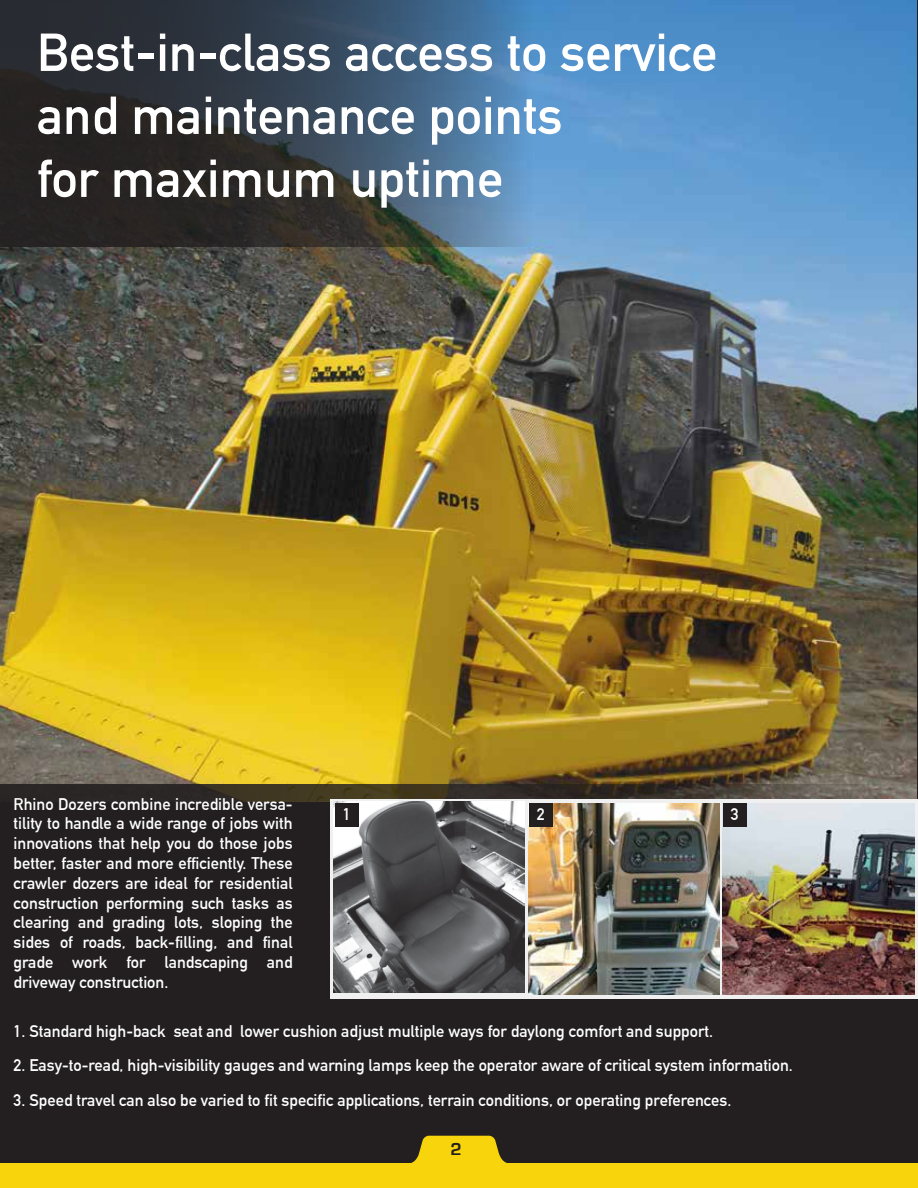
<style>
.page{position:relative;width:918px;height:1188px;background:#231f20}
.page>*{position:absolute;margin:0;border:0;box-sizing:border-box;transform-origin:0 0}
.t1{font:700 52.5px/63px "DIN Alternate";color:#fff}
.t2{font:700 18px "Eurostile";color:#231f20}
.t3{font:700 16.5px/19.8px "DIN Alternate";color:#fff;text-align:justify}
</style>
<div class="page">
<img style="left:0;top:0;width:916px;height:799px">
<svg style="left:1px;top:784px;width:914px;height:215px"></svg>
<div style="left:330px;top:799px;width:588px;height:199px;background:#f0f0f1"></div>
<div style="left:0;top:1163px;width:918px;height:25px;background:#f7d40b"></div>
<svg style="left:411px;top:1136px;width:96px;height:27px"></svg>
<svg style="left:0;top:0;width:534px;height:247px"></svg>
<img style="left:723px;top:803px;width:191px;height:192px">
<img style="left:333px;top:802px;width:192px;height:191px">
<img style="left:528px;top:803px;width:192px;height:192px">
<div style="left:335px;top:803px;width:23px;height:24px;background:#231f20"></div>
<div style="left:529px;top:803px;width:23px;height:24px;background:#231f20"></div>
<div style="left:723px;top:803px;width:24px;height:24px;background:#231f20"></div>
<h1 class="t1" style="left:37px;top:17px;width:682px">Best-in-class access to service and maintenance points<br>for maximum uptime</h1>
<p class="t3" style="left:14px;top:793px;width:281px">Rhino Dozers combine incredible versa&shy;tility to handle a wide range of jobs with innovations that help you do those jobs better, faster and more efficiently. These crawler dozers are ideal for residential construction performing such tasks as clearing and grading lots, sloping the sides of roads, back-filling, and final grade work for landscaping and driveway construction.</p>
<p class="t3" style="left:14px;top:1020px;width:701px">1. Standard high-back seat and lower cushion adjust multiple ways for daylong comfort and support.</p>
<p class="t3" style="left:14px;top:1055px;width:781px">2. Easy-to-read, high-visibility gauges and warning lamps keep the operator aware of critical system information.</p>
<p class="t3" style="left:14px;top:1089px;width:719px">3. Speed travel can also be varied to fit specific applications, terrain conditions, or operating preferences.</p>
<p class="t3" style="left:343px;top:803px;width:9px">1</p>
<p class="t3" style="left:537px;top:803px;width:9px">2</p>
<p class="t3" style="left:731px;top:803px;width:9px">3</p>
<p class="t2" style="left:450px;top:1139px;width:13px">2</p>
</div>
